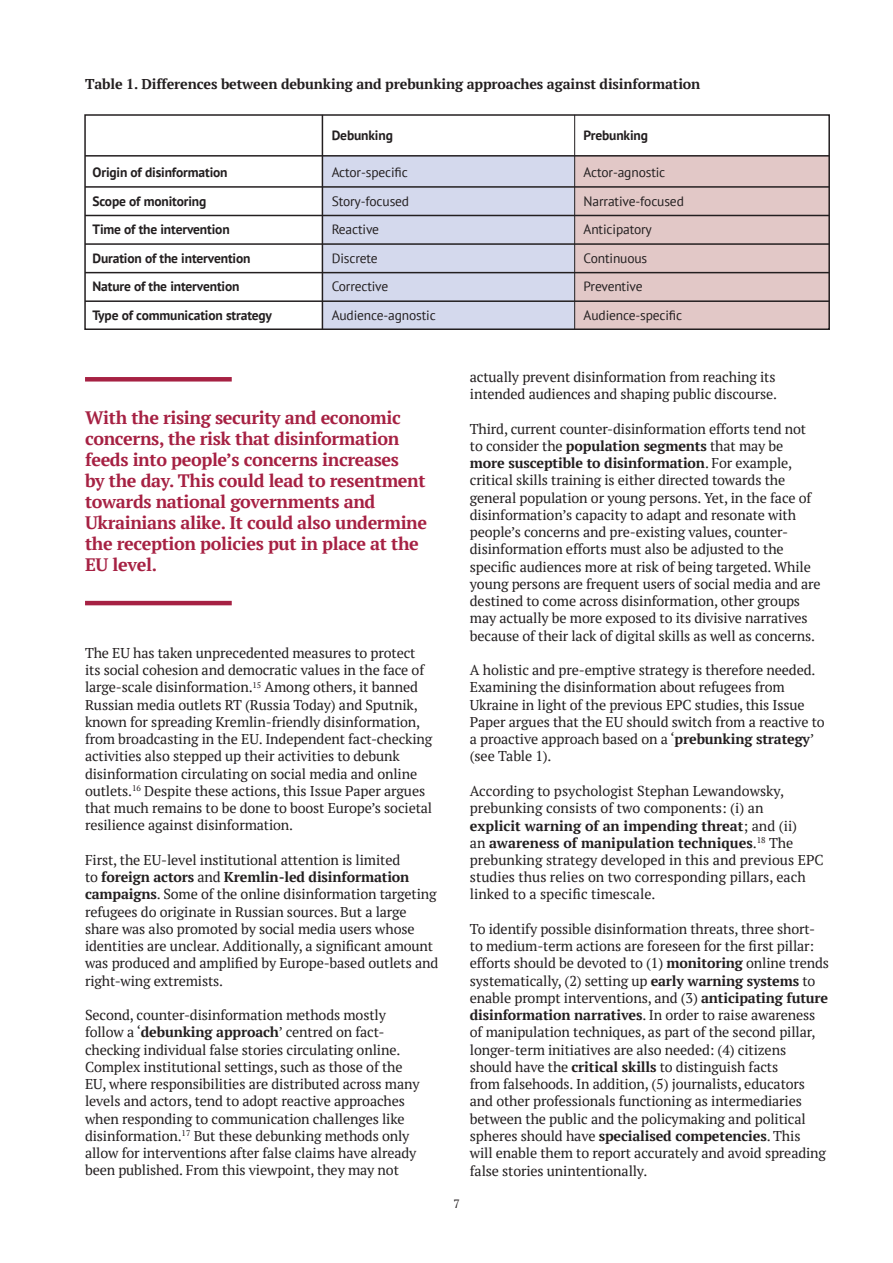
<style>
.page{position:relative;width:893px;height:1263px;background:#fff}
.page>*{position:absolute;margin:0;border:0;box-sizing:border-box;transform-origin:0 0}
.t1{font:700 18px/21px "PT Serif";letter-spacing:-.02em;color:#a62143}
.t2{font:14.25px/17.2px "PT Serif";letter-spacing:-.01em;color:#231f20}
.t3{font:700 14.25px "PT Serif";letter-spacing:-.01em;color:#231f20}
.t4{font:700 13.5px/28.5px "PT Sans";letter-spacing:-.01em;color:#231f20}
.t5{font:13.5px/28.5px "PT Sans";letter-spacing:-.01em;color:#231f20}
.t6{font:12px "PT Serif";color:#231f20}
.s1{font-weight:700}
</style>
<div class="page">
<hr style="left:85px;top:377px;width:147px;height:4px;background:#a62143">
<hr style="left:85px;top:601px;width:147px;height:4px;background:#a62143">
<div style="left:322px;top:156px;width:254px;height:173px;background:#d4d9ed"></div>
<div style="left:575px;top:156px;width:254px;height:174px;background:#e2c8c7"></div>
<hr style="left:322px;top:115px;width:1px;height:214px;background:#231f20">
<hr style="left:85px;top:186px;width:744px;height:2px;background:#231f20">
<hr style="left:85px;top:155px;width:744px;height:2px;background:#231f20">
<hr style="left:85px;top:243px;width:744px;height:2px;background:#231f20">
<hr style="left:85px;top:300px;width:744px;height:2px;background:#231f20">
<hr style="left:85px;top:215px;width:744px;height:1px;background:#231f20">
<hr style="left:85px;top:272px;width:744px;height:1px;background:#231f20">
<hr style="left:574px;top:115px;width:1px;height:214px;background:#231f20">
<div style="left:84px;top:114px;width:746px;height:216px;border:2px solid #231f20"></div>
<p class="t3" style="left:85px;top:74px;width:617px">Table 1. Differences between debunking and prebunking approaches against disinformation</p>
<p class="t4" style="left:332px;top:121px;width:63px">Debunking</p>
<p class="t4" style="left:92px;top:158px;width:181px">Origin of disinformation<br>Scope of monitoring<br>Time of the intervention<br>Duration of the intervention<br>Nature of the intervention<br>Type of communication strategy</p>
<p class="t5" style="left:332px;top:158px;width:106px">Actor-specific<br>Story-focused<br>Reactive<br>Discrete<br>Corrective<br>Audience-agnostic</p>
<p class="t4" style="left:584px;top:121px;width:66px">Prebunking</p>
<p class="t5" style="left:584px;top:158px;width:102px">Actor-agnostic<br>Narrative-focused<br>Anticipatory<br>Continuous<br>Preventive<br>Audience-specific</p>
<p class="t1" style="left:85px;top:407px;width:344px">With the rising security and economic concerns, the risk that disinformation feeds into people’s concerns increases<br>by the day. This could lead to resentment towards national governments and Ukrainians alike. It could also undermine the reception policies put in place at the EU level.</p>
<p class="t2" style="left:85px;top:644px;width:349px">The EU has taken unprecedented measures to protect its social cohesion and democratic values in the face of large-scale disinformation.<sup>15</sup> Among others, it banned Russian media outlets RT (Russia Today) and Sputnik, known for spreading Kremlin-friendly disinformation, from broadcasting in the EU. Independent fact-checking activities also stepped up their activities to debunk disinformation circulating on social media and online outlets.<sup>16</sup> Despite these actions, this Issue Paper argues that much remains to be done to boost Europe’s societal resilience against disinformation.</p>
<p class="t2" style="left:85px;top:851px;width:355px">First, the EU-level institutional attention is limited<br>to <span class="s1">foreign actors</span> and <span class="s1">Kremlin-led disinformation campaigns</span>. Some of the online disinformation targeting refugees do originate in Russian sources. But a large share was also promoted by social media users whose identities are unclear. Additionally, a significant amount was produced and amplified by Europe-based outlets and right-wing extremists.</p>
<p class="t2" style="left:85px;top:1006px;width:336px">Second, counter-disinformation methods mostly follow a ‘<span class="s1">debunking approach</span>’ centred on fact&shy;checking individual false stories circulating online.<br>Complex institutional settings, such as those of the EU, where responsibilities are distributed across many levels and actors, tend to adopt reactive approaches when responding to communication challenges like disinformation.<sup>17</sup> But these debunking methods only allow for interventions after false claims have already been published. From this viewpoint, they may not</p>
<p class="t6" style="left:453px;top:1196px;width:8px">7</p>
<p class="t2" style="left:470px;top:368px;width:309px">actually prevent disinformation from reaching its intended audiences and shaping public discourse.</p>
<p class="t2" style="left:470px;top:420px;width:352px">Third, current counter-disinformation efforts tend not to consider the <span class="s1">population segments</span> that may be <span class="s1">more susceptible to disinformation</span>. For example, critical skills training is either directed towards the general population or young persons. Yet, in the face of disinformation’s capacity to adapt and resonate with people’s concerns and pre-existing values, counter&shy;disinformation efforts must also be adjusted to the specific audiences more at risk of being targeted. While young persons are frequent users of social media and are destined to come across disinformation, other groups may actually be more exposed to its divisive narratives because of their lack of digital skills as well as concerns.</p>
<p class="t2" style="left:470px;top:661px;width:356px">A holistic and pre-emptive strategy is therefore needed.<br>Examining the disinformation about refugees from Ukraine in light of the previous EPC studies, this Issue Paper argues that the EU should switch from a reactive to a proactive approach based on a ‘<span class="s1">prebunking strategy</span>’ (see Table 1).</p>
<p class="t2" style="left:470px;top:782px;width:355px">According to psychologist Stephan Lewandowsky, prebunking consists of two components: (i) an<br><span class="s1">explicit warning of an impending threat</span>; and (ii)<br>an <span class="s1">awareness of manipulation techniques</span>.<sup>18</sup> The prebunking strategy developed in this and previous EPC studies thus relies on two corresponding pillars, each linked to a specific timescale.</p>
<p class="t2" style="left:470px;top:920px;width:361px">To identify possible disinformation threats, three short&shy;to medium-term actions are foreseen for the first pillar: efforts should be devoted to (1) <span class="s1">monitoring</span> online trends systematically, (2) setting up <span class="s1">early warning systems</span> to enable prompt interventions, and (3) <span class="s1">anticipating future disinformation narratives</span>. In order to raise awareness of manipulation techniques, as part of the second pillar, longer-term initiatives are also needed: (4) citizens should have the <span class="s1">critical skills</span> to distinguish facts<br>from falsehoods. In addition, (5) journalists, educators and other professionals functioning as intermediaries between the public and the policymaking and political spheres should have <span class="s1">specialised competencies</span>. This<br>will enable them to report accurately and avoid spreading false stories unintentionally.</p>
</div>
